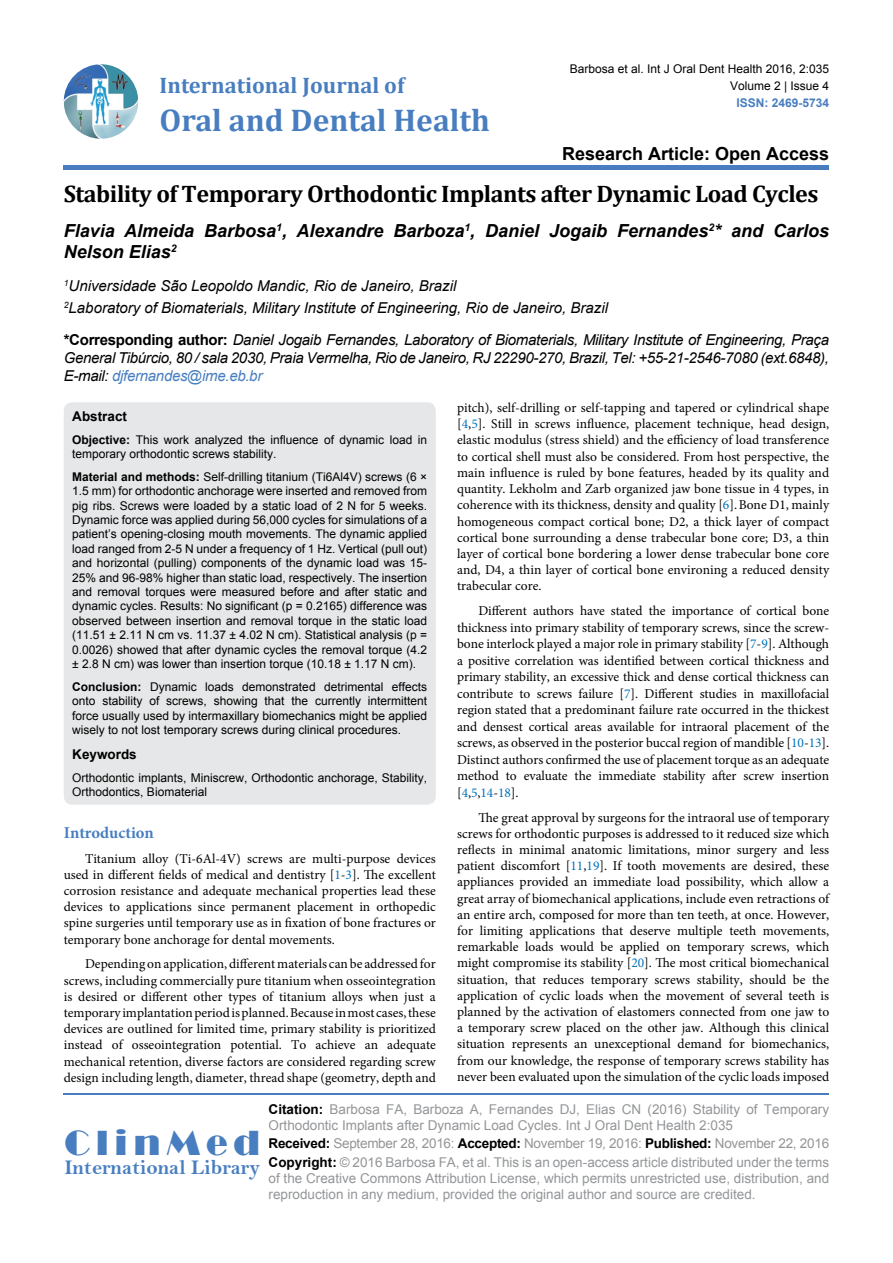
<style>
.page{position:relative;width:893px;height:1263px;background:#fff}
.page>*{position:absolute;margin:0;border:0;box-sizing:border-box;transform-origin:0 0}
.t1{font:36px "Broadway";letter-spacing:.16em;color:#487ec0}
.t2{font:700 31.5px "Cambria";color:#487ec0}
.t3{font:700 24px "Cambria";letter-spacing:-.02em;color:#000}
.t4{font:700 22.5px "Cambria";color:#487ec0}
.t5{font:21px "Bell MT Bold";color:#487ec0}
.t6{font:italic 700 18px/21.6px "Arial";color:#000}
.t7{font:700 18px "Arial";color:#000}
.t8{font:700 16.5px "Minion Pro";color:#487ec0}
.t9{font:italic 15px/18px "Arial";color:#000}
.t10{font:13.5px/16.2px "Minion Pro";color:#000;text-align:justify}
.t11{font:13.5px/16.2px "Arial";color:#939598}
.t12{font:700 13.5px "Arial";color:#000}
.t13{font:12px/14.4px "Arial";color:#000}
.t14{font:700 12px "Arial";color:#487ec0}
.s1{font-weight:700;font-style:normal}
.s2{color:#487ec0}
.s3{color:#0072bc}
.s4{font-weight:700}
.s5{font-weight:700;color:#000}
</style>
<div class="page">
<img style="left:64px;top:64px;width:74px;height:75px;border-radius:37px">
<div style="left:64px;top:165px;width:765px;height:5px;background:#487ec0"></div>
<hr style="left:64px;top:1093px;width:765px;height:2px;background:#487ec0">
<div style="left:64px;top:402px;width:372px;height:403px;background:#e6e7e8;border-radius:9px"></div>
<h3 class="t4" style="left:160px;top:70px;width:246px">International Journal of</h3>
<h2 class="t2" style="left:160px;top:98px;width:332px">Oral and Dental Health</h2>
<p class="t13" style="left:570px;top:61px;width:261px">Barbosa et al. Int J Oral Dent Health 2016, 2:035</p>
<p class="t14" style="left:736px;top:95px;width:94px">ISSN: 2469-5734</p>
<p class="t13" style="left:730px;top:78px;width:101px">Volume 2 | Issue 4</p>
<h3 class="t7" style="left:562px;top:142px;width:269px">Research Article: Open Access</h3>
<h3 class="t3" style="left:64px;top:177px;width:756px">Stability of Temporary Orthodontic Implants after Dynamic Load Cycles</h3>
<h3 class="t6" style="left:64px;top:220px;width:767px">Flavia Almeida Barbosa<sup>1</sup>, Alexandre Barboza<sup>1</sup>, Daniel Jogaib Fernandes<sup>2</sup>* and Carlos<br>Nelson Elias<sup>2</sup></h3>
<p class="t9" style="left:64px;top:274px;width:546px;line-height:22.2px"><sup>1</sup>Universidade São Leopoldo Mandic, Rio de Janeiro, Brazil<br><sup>2</sup>Laboratory of Biomaterials, Military Institute of Engineering, Rio de Janeiro, Brazil</p>
<p class="t9" style="left:64px;top:331px;width:767px;text-align:justify"><span class="s1">*Corresponding author:</span> Daniel Jogaib Fernandes, Laboratory of Biomaterials, Military Institute of Engineering, Praça General Tibúrcio, 80 / sala 2030, Praia Vermelha, Rio de Janeiro, RJ 22290-270, Brazil, Tel: +55-21-2546-7080 (ext.6848), E-mail: <span class="s2">djfernandes@ime.eb.br</span></p>
<p class="t10" style="left:457px;top:400px;width:374px">pitch), self-drilling or self-tapping and tapered or cylindrical shape [<span class="s3">4</span>,<span class="s3">5</span>]. Still in screws influence, placement technique, head design, elastic modulus (stress shield) and the efficiency of load transference to cortical shell must also be considered. From host perspective, the main influence is ruled by bone features, headed by its quality and quantity. Lekholm and Zarb organized jaw bone tissue in 4 types, in coherence with its thickness, density and quality [<span class="s3">6</span>].Bone D1, mainly homogeneous compact cortical bone; D2, a thick layer of compact cortical bone surrounding a dense trabecular bone core; D3, a thin layer of cortical bone bordering a lower dense trabecular bone core and, D4, a thin layer of cortical bone environing a reduced density trabecular core.</p>
<p class="t10" style="left:457px;top:603px;width:374px;text-indent:21px">Different authors have stated the importance of cortical bone thickness into primary stability of temporary screws, since the screw&shy;bone interlock played a major role in primary stability [<span class="s3">7</span>-<span class="s3">9</span>]. Although a positive correlation was identified between cortical thickness and primary stability, an excessive thick and dense cortical thickness can contribute to screws failure [<span class="s3">7</span>]. Different studies in maxillofacial region stated that a predominant failure rate occurred in the thickest and densest cortical areas available for intraoral placement of the screws, as observed in the posterior buccal region of mandible [<span class="s3">10</span>-<span class="s3">13</span>].<br>Distinct authors confirmed the use of placement torque as an adequate method to evaluate the immediate stability after screw insertion [<span class="s3">4</span>,<span class="s3">5</span>,<span class="s3">14</span>-<span class="s3">18</span>].</p>
<p class="t10" style="left:457px;top:809px;width:374px;text-indent:21px">The great approval by surgeons for the intraoral use of temporary screws for orthodontic purposes is addressed to it reduced size which reflects in minimal anatomic limitations, minor surgery and less patient discomfort [<span class="s3">11</span>,<span class="s3">19</span>]. If tooth movements are desired, these appliances provided an immediate load possibility, which allow a great array of biomechanical applications, include even retractions of an entire arch, composed for more than ten teeth, at once. However, for limiting applications that deserve multiple teeth movements, remarkable loads would be applied on temporary screws, which might compromise its stability [<span class="s3">20</span>]. The most critical biomechanical situation, that reduces temporary screws stability, should be the application of cyclic loads when the movement of several teeth is planned by the activation of elastomers connected from one jaw to a temporary screw placed on the other jaw. Although this clinical situation represents an unexceptional demand for biomechanics, from our knowledge, the response of temporary screws stability has never been evaluated upon the simulation of the cyclic loads imposed</p>
<p class="t12" style="left:72px;top:407px;width:56px">Abstract</p>
<p class="t13" style="left:72px;top:432px;width:356px"><span class="s4">Objective:</span> This work analyzed the influence of dynamic load in temporary orthodontic screws stability.</p>
<p class="t13" style="left:72px;top:469px;width:356px;text-align:justify"><span class="s4">Material and methods:</span> Self-drilling titanium (Ti6Al4V) screws (6 × 1.5 mm) for orthodontic anchorage were inserted and removed from pig ribs. Screws were loaded by a static load of 2 N for 5 weeks.<br>Dynamic force was applied during 56,000 cycles for simulations of a patient’s opening-closing mouth movements. The dynamic applied load ranged from 2-5 N under a frequency of 1 Hz. Vertical (pull out) and horizontal (pulling) components of the dynamic load was 15- 25% and 96-98% higher than static load, respectively. The insertion and removal torques were measured before and after static and dynamic cycles. Results: No significant (p = 0.2165) difference was observed between insertion and removal torque in the static load (11.51 ± 2.11 N cm vs. 11.37 ± 4.02 N cm). Statistical analysis (p = 0.0026) showed that after dynamic cycles the removal torque (4.2 ± 2.8 N cm) was lower than insertion torque (10.18 ± 1.17 N cm).</p>
<p class="t13" style="left:72px;top:680px;width:356px;text-align:justify"><span class="s4">Conclusion:</span> Dynamic loads demonstrated detrimental effects onto stability of screws, showing that the currently intermittent force usually used by intermaxillary biomechanics might be applied wisely to not lost temporary screws during clinical procedures.</p>
<p class="t12" style="left:72px;top:745px;width:66px">Keywords</p>
<p class="t13" style="left:72px;top:770px;width:356px">Orthodontic implants, Miniscrew, Orthodontic anchorage, Stability,<br>Orthodontics, Biomaterial</p>
<p class="t8" style="left:64px;top:821px;width:92px">Introduction</p>
<p class="t10" style="left:64px;top:850px;width:374px;text-indent:21px">Titanium alloy (Ti-6Al-4V) screws are multi-purpose devices used in different fields of medical and dentistry [<span class="s3">1</span>-<span class="s3">3</span>]. The excellent corrosion resistance and adequate mechanical properties lead these devices to applications since permanent placement in orthopedic spine surgeries until temporary use as in fixation of bone fractures or temporary bone anchorage for dental movements.</p>
<p class="t10" style="left:64px;top:956px;width:374px;text-indent:21px">Depending on application, different materials can be addressed for screws, including commercially pure titanium when osseointegration is desired or different other types of titanium alloys when just a temporary implantation period is planned. Because in most cases, these devices are outlined for limited time, primary stability is prioritized instead of osseointegration potential. To achieve an adequate mechanical retention, diverse factors are considered regarding screw design including length, diameter, thread shape (geometry, depth and</p>
<h1 class="t1" style="left:64px;top:1122px;width:197px">ClinMed</h1>
<h3 class="t5" style="left:64px;top:1155px;width:197px">International Library</h3>
<p class="t11" style="left:269px;top:1101px;width:562px"><span class="s5">Citation:</span> Barbosa FA, Barboza A, Fernandes DJ, Elias CN (2016) Stability of Temporary<br>Orthodontic Implants after Dynamic Load Cycles. Int J Oral Dent Health 2:035</p>
<p class="t11" style="left:269px;top:1135px;width:562px;line-height:18.3px"><span class="s5">Received:</span> September 28, 2016: <span class="s5">Accepted:</span> November 19, 2016: <span class="s5">Published:</span> November 22, 2016<br><span class="s5">Copyright:</span> © 2016 Barbosa FA, et al. This is an open-access article distributed under the terms</p>
<p class="t11" style="left:269px;top:1170px;width:562px">of the Creative Commons Attribution License, which permits unrestricted use, distribution, and reproduction in any medium, provided the original author and source are credited.</p>
</div>
